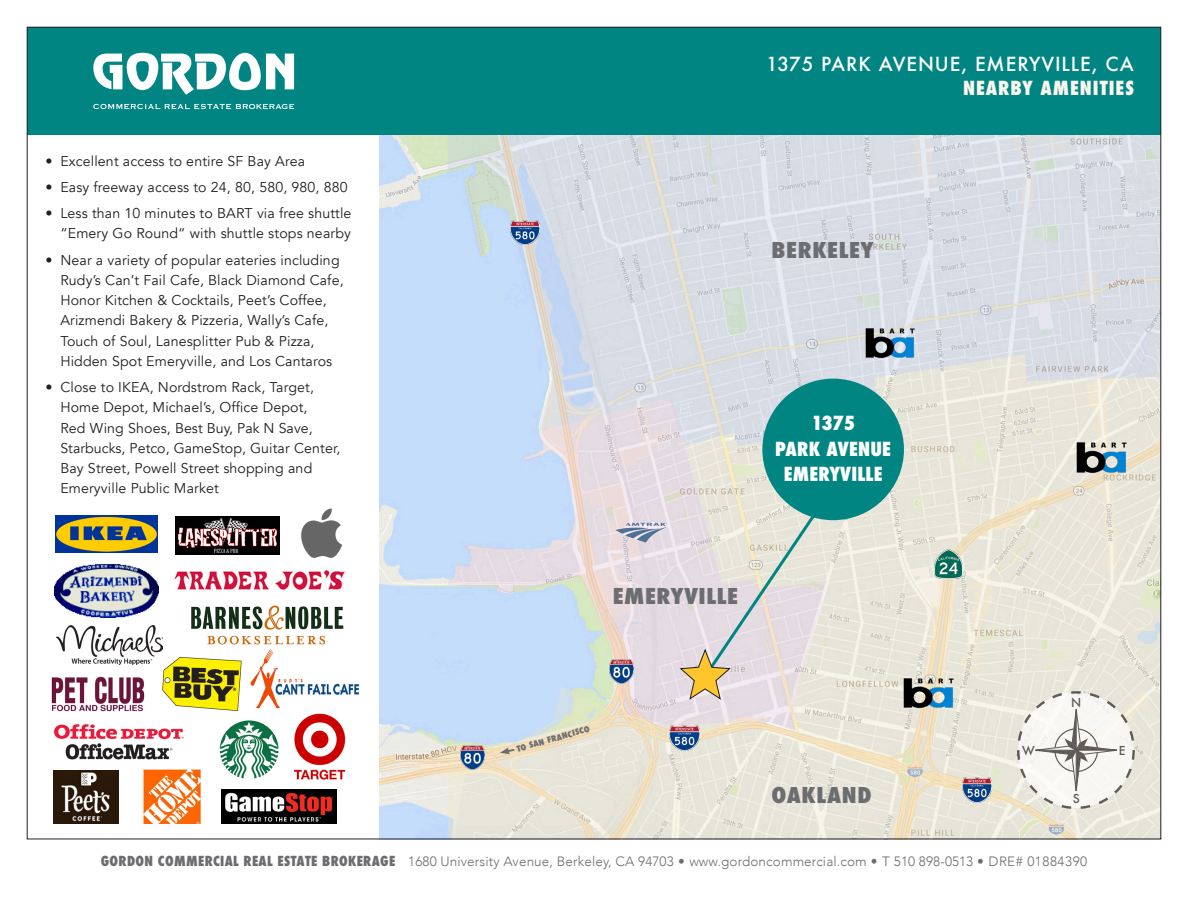
<style>
.page{position:relative;width:1188px;height:918px;background:#fff}
.page>*{position:absolute;margin:0;border:0;box-sizing:border-box;transform-origin:0 0}
.Body_text_Avenir_Light{font:800 condensed 21.3px "Futura";letter-spacing:.025em;color:#6c6d70;scale:1.1 1}
.Body_text_Avenir_Light-2{font:500 18.9px "Futura";letter-spacing:.05em;color:#fff}
.Body_text_Avenir_Light-3{font:800 condensed 18.9px/25.3px "Futura";letter-spacing:.01em;color:#fff;text-align:center}
.Body_text_Avenir_Light-4{font:800 condensed 18.9px "Futura";letter-spacing:.05em;color:#faf5ed}
.Body_text_Avenir_Light-5{font:14.1px/20.2px "Avenir";letter-spacing:.01em;color:#231f20}
.Body_text_Avenir_Light-6{font:300 13.5px "Avenir";letter-spacing:.01em;color:#6c6d70}
.t1{font:500 12px "Futura";color:#231f20}
.t2{font:800 condensed 8.1px "Futura";color:#6c6d70;scale:1.1 1}
.s1{font-family:"Futura";font-weight:800;font-stretch:condensed}
</style>
<div class="page">
<img style="left:379px;top:135px;width:69px;height:702px">
<svg style="left:448px;top:135px;width:711px;height:219px;fill:#d7dce5"></svg>
<svg style="left:448px;top:354px;width:711px;height:483px;fill:#e7e5da"></svg>
<svg style="left:448px;top:399px;width:380px;height:333px"></svg>
<svg style="left:1018px;top:692px;width:116px;height:116px"></svg>
<div style="left:1017px;top:691px;width:118px;height:118px;border:2px dashed #231f20;border-radius:50%"></div>
<svg style="left:1025px;top:699px;width:102px;height:97px"></svg>
<img style="left:1077px;top:442px;width:50px;height:31px">
<div style="left:27px;top:27px;width:1134px;height:108px;background:#008583"></div>
<svg style="left:93px;top:53px;width:201px;height:42px"></svg>
<svg style="left:93px;top:104px;width:201px;height:5px"></svg>
<img style="left:191px;top:605px;width:153px;height:40px">
<img style="left:174px;top:570px;width:171px;height:21px">
<img style="left:220px;top:720px;width:59px;height:59px;border-radius:30px">
<img style="left:54px;top:564px;width:104px;height:54px">
<img style="left:143px;top:769px;width:58px;height:55px">
<img style="left:57px;top:626px;width:106px;height:38px">
<img style="left:176px;top:516px;width:103px;height:38px">
<img style="left:55px;top:516px;width:102px;height:36px">
<img style="left:301px;top:508px;width:41px;height:50px">
<img style="left:54px;top:724px;width:130px;height:36px">
<img style="left:54px;top:771px;width:65px;height:53px">
<img style="left:294px;top:713px;width:52px;height:67px">
<img style="left:865px;top:327px;width:50px;height:32px">
<img style="left:904px;top:677px;width:50px;height:32px">
<img style="left:510px;top:220px;width:29px;height:25px">
<img style="left:670px;top:725px;width:29px;height:25px">
<img style="left:460px;top:745px;width:24px;height:24px">
<img style="left:609px;top:659px;width:24px;height:24px">
<img style="left:934px;top:549px;width:28px;height:30px">
<img style="left:962px;top:777px;width:29px;height:25px">
<svg style="left:500px;top:747px;width:16px;height:7px"></svg>
<div style="left:762px;top:379px;width:142px;height:141px;background:#008583;border-radius:50%"></div>
<svg style="left:679px;top:491px;width:153px;height:209px"></svg>
<img style="left:51px;top:676px;width:94px;height:36px">
<img style="left:250px;top:649px;width:110px;height:60px">
<img style="left:162px;top:654px;width:80px;height:58px">
<img style="left:222px;top:790px;width:114px;height:34px">
<p class="Body_text_Avenir_Light-5" style="left:45px;top:151px;width:261px">• Excellent access to entire SF Bay Area</p>
<p class="Body_text_Avenir_Light-5" style="left:45px;top:177px;width:304px">• Easy freeway access to 24, 80, 580, 980, 880</p>
<p class="Body_text_Avenir_Light-5" style="left:45px;top:203px;width:308px;text-align:right">• Less than 10 minutes to BART via free shuttle “Emery Go Round“ with shuttle stops nearby</p>
<p class="Body_text_Avenir_Light-5" style="left:60px;top:250px;width:285px;text-indent:-15px">• Near a variety of popular eateries including Rudy’s Can’t Fail Cafe, Black Diamond Cafe, Honor Kitchen &amp; Cocktails, Peet’s Coffee, Arizmendi Bakery &amp; Pizzeria, Wally’s Cafe, Touch of Soul, Lanesplitter Pub &amp; Pizza, Hidden Spot Emeryville, and Los Cantaros</p>
<p class="Body_text_Avenir_Light-5" style="left:60px;top:377px;width:282px;text-indent:-15px">• Close to IKEA, Nordstrom Rack, Target, Home Depot, Michael’s, Office Depot,<br>Red Wing Shoes, Best Buy, Pak N Save, Starbucks, Petco, GameStop, Guitar Center, Bay Street, Powell Street shopping and Emeryville Public Market</p>
<p class="Body_text_Avenir_Light-2" style="left:766px;top:51px;width:369px">1375 PARK AVENUE, EMERYVILLE, CA</p>
<p class="Body_text_Avenir_Light-4" style="left:963px;top:75px;width:172px">NEARBY AMENITIES</p>
<p class="Body_text_Avenir_Light" style="left:772px;top:235px;width:94px">BERKELEY</p>
<p class="Body_text_Avenir_Light-3" style="left:775px;top:411px;width:117px">1375<br>PARK AVENUE</p>
<p class="Body_text_Avenir_Light-3" style="left:784px;top:462px;width:100px">EMERYVILLE</p>
<p class="Body_text_Avenir_Light" style="left:613px;top:581px;width:115px">EMERYVILLE</p>
<p class="t2" style="left:515px;top:743px;width:70px;rotate:-15deg">TO SAN FRANCISCO</p>
<p class="Body_text_Avenir_Light" style="left:772px;top:780px;width:92px">OAKLAND</p>
<p class="t1" style="left:1071px;top:695px;width:12px">N</p>
<p class="t1" style="left:1022px;top:742px;width:14px">W</p>
<p class="t1" style="left:1119px;top:742px;width:8px">E</p>
<p class="t1" style="left:1073px;top:790px;width:8px">S</p>
<p class="Body_text_Avenir_Light-6" style="left:101px;top:853px;width:988px"><span class="s1">GORDON COMMERCIAL REAL ESTATE BROKERAGE</span> 1680 University Avenue, Berkeley, CA 94703 • www.gordoncommercial.com • T 510 898-0513 • DRE# 01884390</p>
</div>
